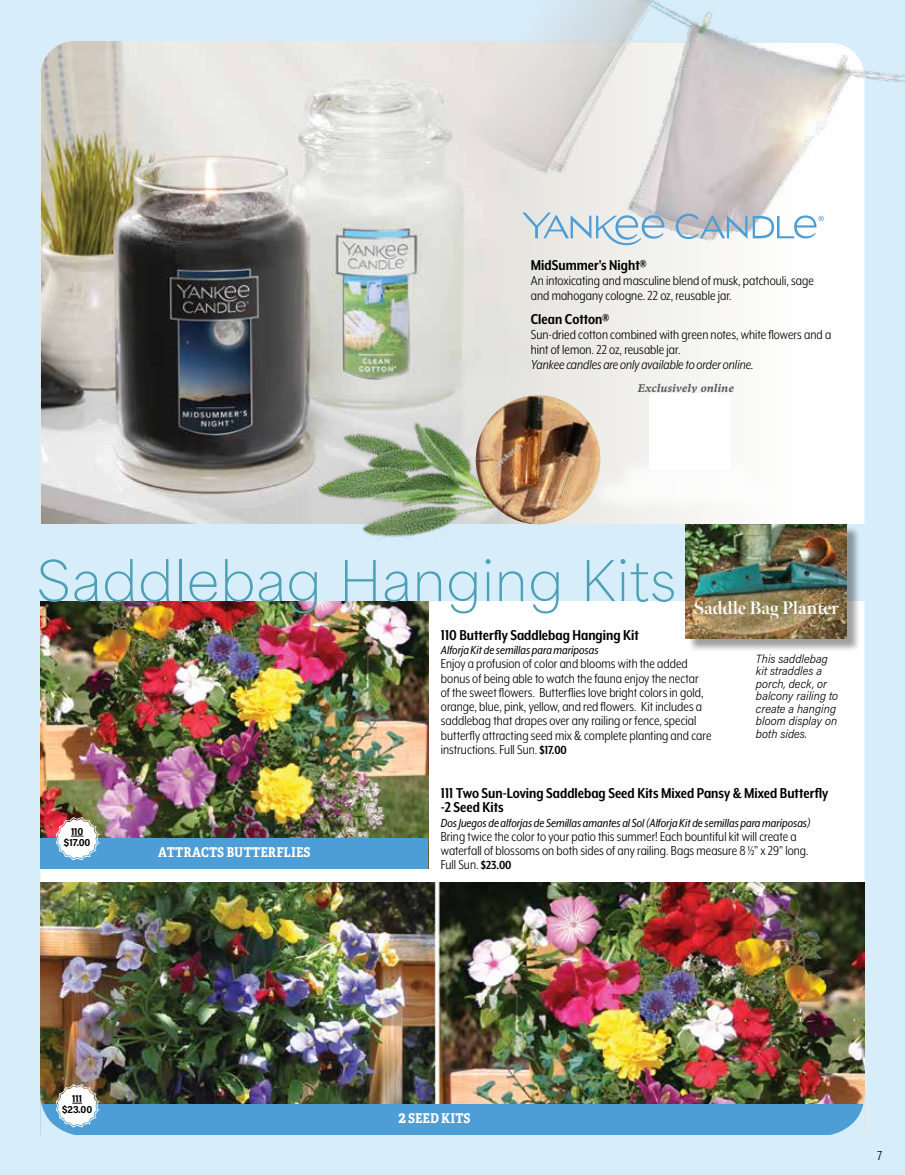
<style>
.page{position:relative;width:905px;height:1175px;background:#fff}
.page>*{position:absolute;margin:0;border:0;box-sizing:border-box;transform-origin:0 0}
.t1{font:100 52.5px "Area Normal";letter-spacing:.015em;color:#4da0b5}
.t2{font:700 18px "Meno Banner";color:#fff}
.t3{font:700 16.5px/14.2px "Mr Eaves XL Mod Nar OT";color:#000}
.t4{font:15px/14.2px "Mr Eaves XL Mod Nar OT";color:#000}
.t5{font:italic 15px "Mr Eaves XL Mod Nar OT";letter-spacing:.005em;color:#000}
.t6{font:italic 13.5px "Mr Eaves XL Mod Nar OT";color:#000}
.t7{font:700 13.5px "Adelle Condensed";letter-spacing:.005em;color:#fff}
.t8{font:12px/12.5px "Acumin Variable Concept";color:#000}
.t9{font:italic 12px "Minion Variable Concept";color:#58595b}
.t10{font:10.5px/11.2px "Acumin Variable Concept";letter-spacing:-.01em;color:#000;text-align:center}
.s1{font-weight:700;font-size:13.5px}
.s2{font-size:16.5px}
</style>
<div class="page">
<div style="left:0;top:0;width:904px;height:1174px;background:#d7edfa"></div>
<div style="left:40px;top:43px;width:824px;height:1091px;background:#fff;border-radius:34px"></div>
<svg style="left:41px;top:41px;width:823px;height:522px"></svg>
<img style="left:41px;top:41px;width:500px;height:483px">
<img style="left:40px;top:882px;width:824px;height:222px">
<img style="left:40px;top:601px;width:388px;height:268px">
<div style="left:590px;top:455px;width:191px;height:61px;background:#fff"></div>
<img style="left:417px;top:0;width:487px;height:275px">
<div style="left:0;top:525px;width:864px;height:76px;background:#d7edfa"></div>
<img style="left:303px;top:384px;width:219px;height:157px">
<svg style="left:675px;top:214px;width:148px;height:25px"></svg>
<svg style="left:522px;top:212px;width:142px;height:33px;background:#c9d9e2"></svg>
<div style="left:41px;top:1104px;width:823px;height:30px;background:#4d9dd6"></div>
<img style="left:475px;top:395px;width:125px;height:129px">
<svg style="left:818px;top:1087px;width:47px;height:48px"></svg>
<div style="left:687px;top:526px;width:173px;height:126px;background:#000;opacity:.38"></div>
<img style="left:685px;top:524px;width:161px;height:115px">
<div style="left:41px;top:838px;width:387px;height:31px;background:#4d9dd6"></div>
<svg style="left:56px;top:817px;width:43px;height:43px"></svg>
<svg style="left:40px;top:1084px;width:59px;height:51px"></svg>
<svg style="left:651px;top:393px;width:67px;height:2px"></svg>
<img style="left:650px;top:395px;width:81px;height:60px">
<p class="t3" style="left:531px;top:258px;width:117px">MidSummer's Night®</p>
<p class="t4" style="left:531px;top:273px;width:285px;line-height:15px">An intoxicating and masculine blend of musk, patchouli, sage and mahogany cologne. 22 oz, reusable jar.</p>
<p class="t3" style="left:531px;top:312px;width:80px">Clean Cotton®</p>
<p class="t4" style="left:531px;top:327px;width:302px;line-height:15px">Sun-dried cotton combined with green notes, white flowers and a hint of lemon. 22 oz, reusable jar.</p>
<p class="t5" style="left:531px;top:359px;width:224px">Yankee candles are only available to order online.</p>
<p class="t9" style="left:637px;top:383px;width:98px">Exclusively online</p>
<h1 class="t1" style="left:37px;top:559px;width:640px">Saddlebag Hanging Kits</h1>
<p class="t2" style="left:693px;top:600px;width:146px">Saddle Bag Planter</p>
<p class="t10" style="left:64px;top:826px;width:28px">110 $17.00</p>
<p class="t7" style="left:158px;top:846px;width:154px">ATTRACTS BUTTERFLIES</p>
<p class="t3" style="left:441px;top:628px;width:199px">110 Butterfly Saddlebag Hanging Kit</p>
<p class="t6" style="left:441px;top:643px;width:159px">Alforja Kit de semillas para mariposas</p>
<p class="t4" style="left:441px;top:657px;width:272px">Enjoy a profusion of color and blooms with the added bonus of being able to watch the fauna enjoy the nectar of the sweet flowers. Butterflies love bright colors in gold, orange, blue, pink, yellow, and red flowers. Kit includes a saddlebag that drapes over any railing or fence, special butterfly attracting seed mix &amp; complete planting and care instructions. Full Sun. <span class="s1">$17.00</span></p>
<p class="t3" style="left:441px;top:787px;width:389px">111 Two Sun-Loving Saddlebag Seed Kits Mixed Pansy &amp; Mixed Butterfly -2 Seed Kits</p>
<p class="t6" style="left:441px;top:816px;width:371px">Dos Juegos de alforjas de Semillas amantes al Sol (Alforja Kit de semillas para mariposas)</p>
<p class="t4" style="left:441px;top:830px;width:369px">Bring twice the color to your patio this summer! Each bountiful kit will create a waterfall of blossoms on both sides of any railing. Bags measure 8 ½" x 29" long.<br>Full Sun. <span class="s1">$23.00</span></p>
<p class="t8" style="left:756px;top:653px;width:84px">This saddlebag kit straddles a porch, deck, or balcony railing to create a hanging bloom display on both sides.</p>
<p class="t10" style="left:62px;top:1093px;width:32px">111 $23.00</p>
<p class="t7" style="left:398px;top:1112px;width:74px"><span class="s2">2</span> SEED KITS</p>
<p class="t4" style="left:877px;top:1149px;width:7px">7</p>
</div>
